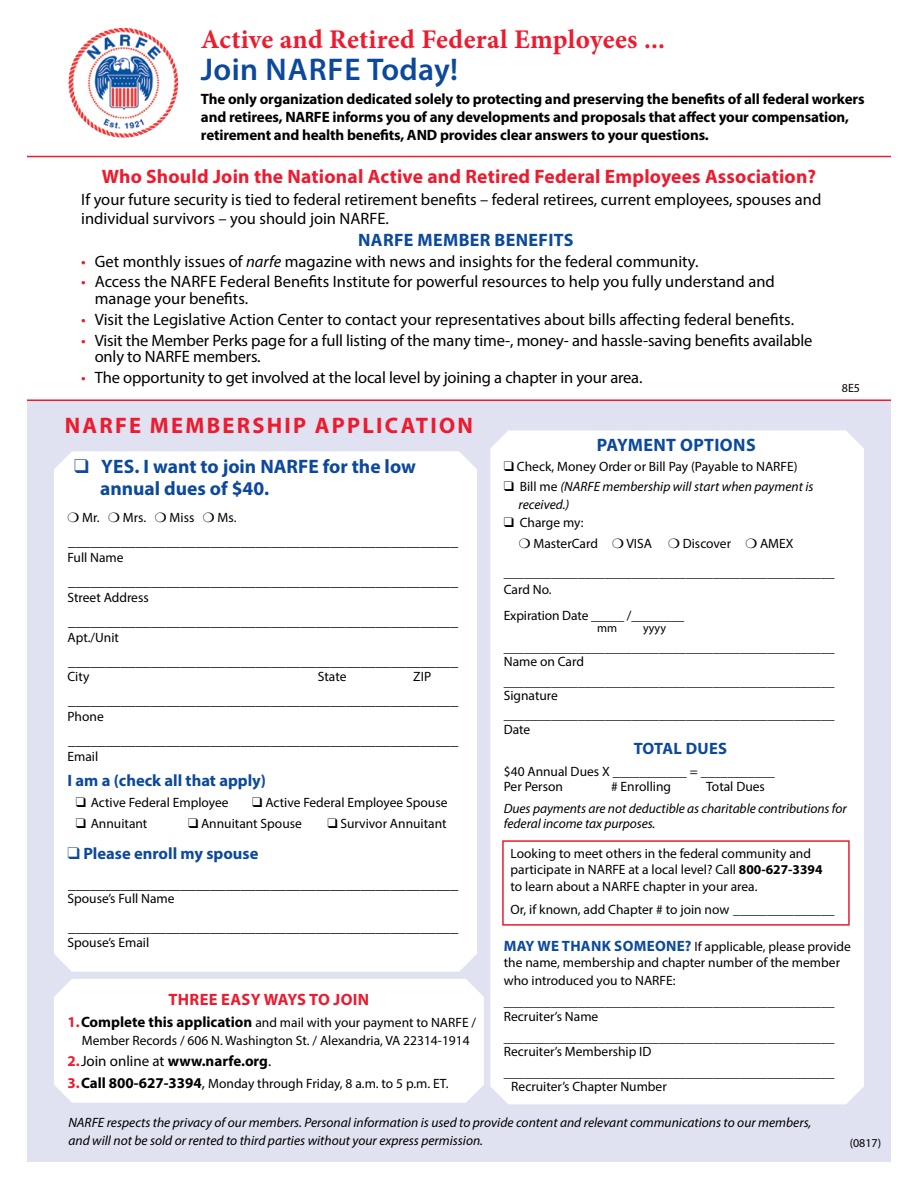
<style>
.page{position:relative;width:918px;height:1188px;background:#fff}
.page>*{position:absolute;margin:0;border:0;box-sizing:border-box;transform-origin:0 0}
.t1{font:600 31.5px "Myriad Pro";letter-spacing:.01em;color:#0c499c}
.t2{font:700 27px "Minion Pro";letter-spacing:.01em;color:#ed1b2f}
.t3{font:700 22.5px "Myriad Pro";letter-spacing:.1em;color:#ed1b2f}
.t4{font:700 19.5px "Myriad Pro";letter-spacing:.01em;color:#ed1b2f}
.t5{font:700 19.5px/22.5px "Myriad Pro";color:#0c499c}
.t6{font:700 18px "Myriad Pro";letter-spacing:.02em;color:#0c499c}
.t7{font:16.5px/16.5px "Myriad Pro";color:#000}
.t8{font:700 16.5px "Myriad Pro";color:#0c499c}
.t9{font:700 16.5px "Myriad Pro";letter-spacing:.02em;color:#ed1b2f}
.t10{font:700 16.5px "Myriad Pro";letter-spacing:.02em;color:#0c499c}
.t11{font:15px "Myriad Pro";color:#000}
.t12{font:700 15px/18px "Myriad Pro";letter-spacing:-.01em;color:#000}
.t13{font:13.5px/21px "Myriad Pro";color:#000}
.t14{font:italic 13.5px/18px "Myriad Pro";color:#000}
.t15{font:12px "Myriad Pro";color:#000}
.s1{color:#ed1b2f}
.s2{font-style:italic}
.s3{font-style:normal}
.s4{font-weight:700}
.s5{font-weight:700;font-size:15px;color:#0c499c}
.s6{font-weight:700;font-size:15px;color:#ed1b2f}
.s7{font-weight:700;font-size:15px}
.s8{font-weight:700;color:#ed1b2f}
.s9{font-size:15px}
</style>
<div class="page">
<img style="left:68px;top:28px;width:110px;height:110px;border-radius:55px">
<hr style="left:27px;top:156px;width:864px;height:1px;background:#ed1b2f">
<div style="left:27px;top:401px;width:864px;height:760px;background:#e0e1f1"></div>
<div style="left:54px;top:451px;width:423px;height:521px;background:#fff"></div>
<div style="left:490px;top:430px;width:374px;height:674px;background:#fff"></div>
<div style="left:54px;top:979px;width:430px;height:124px;background:#fff"></div>
<hr style="left:27px;top:399px;width:864px;height:2px;background:#ed1b2f">
<div style="left:503px;top:841px;width:346px;height:84px;background:#fff"></div>
<div style="left:502px;top:840px;width:348px;height:86px;border:2px solid #ed1b2f"></div>
<svg style="left:68px;top:513px;width:11px;height:10px"></svg>
<svg style="left:109px;top:513px;width:11px;height:10px"></svg>
<svg style="left:155px;top:513px;width:11px;height:10px"></svg>
<svg style="left:203px;top:513px;width:11px;height:10px"></svg>
<svg style="left:237px;top:807px;width:15px;height:1px"></svg>
<svg style="left:162px;top:828px;width:26px;height:1px"></svg>
<svg style="left:305px;top:828px;width:22px;height:1px"></svg>
<svg style="left:504px;top:538px;width:26px;height:11px"></svg>
<svg style="left:613px;top:538px;width:11px;height:10px"></svg>
<svg style="left:661px;top:538px;width:18px;height:11px"></svg>
<svg style="left:746px;top:538px;width:11px;height:10px"></svg>
<h2 class="t2" style="left:201px;top:21px;width:466px">Active and Retired Federal Employees ...</h2>
<h1 class="t1" style="left:201px;top:49px;width:259px">Join NARFE Today!</h1>
<p class="t12" style="left:201px;top:90px;width:665px">The only organization dedicated solely to protecting and preserving the benefits of all federal workers and retirees, NARFE informs you of any developments and proposals that affect your compensation, retirement and health benefits, AND provides clear answers to your questions.</p>
<h3 class="t4" style="left:102px;top:164px;width:716px">Who Should Join the National Active and Retired Federal Employees Association?</h3>
<p class="t7" style="left:81px;top:189px;width:742px;line-height:19.5px">If your future security is tied to federal retirement benefits – federal retirees, current employees, spouses and individual survivors – you should join NARFE.</p>
<h3 class="t6" style="left:358px;top:228px;width:217px">NARFE MEMBER BENEFITS</h3>
<p class="t7" style="left:81px;top:252px;width:619px"><span class="s1">•</span> Get monthly issues of <span class="s2">narfe</span> magazine with news and insights for the federal community.</p>
<p class="t7" style="left:95px;top:273px;width:682px;text-indent:-14px"><span class="s1">•</span> Access the NARFE Federal Benefits Institute for powerful resources to help you fully understand and manage your benefits.</p>
<p class="t7" style="left:81px;top:311px;width:714px"><span class="s1">•</span> Visit the Legislative Action Center to contact your representatives about bills affecting federal benefits.</p>
<p class="t7" style="left:95px;top:331px;width:719px;text-indent:-13px"><span class="s1">•</span> Visit the Member Perks page for a full listing of the many time-, money- and hassle-saving benefits available only to NARFE members.</p>
<p class="t7" style="left:81px;top:369px;width:563px"><span class="s1">•</span> The opportunity to get involved at the local level by joining a chapter in your area.</p>
<h3 class="t3" style="left:65px;top:411px;width:410px">NARFE MEMBERSHIP APPLICATION</h3>
<p class="t15" style="left:842px;top:380px;width:20px">8E5</p>
<p class="t15" style="left:839px;top:382px;width:22px">1Q6</p>
<h3 class="t6" style="left:597px;top:433px;width:160px">PAYMENT OPTIONS</h3>
<p class="t13" style="left:504px;top:456px;width:295px">❑ Check, Money Order or Bill Pay (Payable to NARFE)</p>
<p class="t14" style="left:519px;top:477px;width:296px;text-indent:-15px">❑ <span class="s3">Bill me</span> (NARFE membership will start when payment is received.)</p>
<p class="t13" style="left:533px;top:512px;width:66px;text-indent:-30px">❑ Charge my:<br>MasterCard</p>
<h3 class="t5" style="left:100px;top:454px;width:317px;text-indent:-26px">❑ YES. I want to join NARFE for the low annual dues of $40.</h3>
<p class="t13" style="left:82px;top:507px;width:19px">Mr.</p>
<p class="t13" style="left:123px;top:507px;width:25px">Mrs.</p>
<p class="t13" style="left:170px;top:507px;width:26px">Miss</p>
<p class="t13" style="left:218px;top:507px;width:20px">Ms.</p>
<p class="t11" style="left:68px;top:532px;width:391px">____________________________________________________</p>
<p class="t13" style="left:68px;top:547px;width:58px">Full Name</p>
<p class="t11" style="left:68px;top:572px;width:391px">____________________________________________________</p>
<p class="t13" style="left:68px;top:587px;width:83px">Street Address</p>
<p class="t11" style="left:68px;top:612px;width:391px">____________________________________________________</p>
<p class="t13" style="left:68px;top:626px;width:53px">Apt./Unit</p>
<p class="t11" style="left:68px;top:651px;width:391px">____________________________________________________</p>
<p class="t13" style="left:68px;top:666px;width:23px">City</p>
<p class="t13" style="left:318px;top:666px;width:30px">State</p>
<p class="t13" style="left:413px;top:666px;width:19px">ZIP</p>
<p class="t11" style="left:68px;top:691px;width:391px">____________________________________________________</p>
<p class="t13" style="left:68px;top:706px;width:38px">Phone</p>
<p class="t11" style="left:68px;top:731px;width:391px">____________________________________________________</p>
<p class="t13" style="left:68px;top:746px;width:32px">Email</p>
<p class="t8" style="left:68px;top:769px;width:200px">I am a (check all that apply)</p>
<p class="t13" style="left:76px;top:791px;width:154px">❑ Active Federal Employee</p>
<p class="t13" style="left:252px;top:791px;width:197px">❑ Active Federal Employee Spouse</p>
<p class="t13" style="left:76px;top:812px;width:73px">❑ Annuitant</p>
<p class="t13" style="left:188px;top:812px;width:115px">❑ Annuitant Spouse</p>
<p class="t13" style="left:327px;top:812px;width:121px">❑ Survivor Annuitant</p>
<p class="t8" style="left:68px;top:843px;width:192px">❑ Please enroll my spouse</p>
<p class="t11" style="left:68px;top:874px;width:391px">____________________________________________________</p>
<p class="t13" style="left:68px;top:888px;width:109px">Spouse’s Full Name</p>
<p class="t11" style="left:68px;top:918px;width:391px">____________________________________________________</p>
<p class="t13" style="left:68px;top:932px;width:83px">Spouse’s Email</p>
<p class="t13" style="left:626px;top:533px;width:27px">VISA</p>
<p class="t13" style="left:683px;top:533px;width:50px">Discover</p>
<p class="t13" style="left:504px;top:529px;width:332px;line-height:28.5px;text-indent:256px">AMEX _________________________________________________</p>
<p class="t13" style="left:504px;top:577px;width:182px;line-height:25.5px">Card No.<br>Expiration Date _____ /________</p>
<p class="t15" style="left:597px;top:621px;width:22px">mm</p>
<p class="t15" style="left:643px;top:621px;width:25px">yyyy</p>
<p class="t13" style="left:504px;top:640px;width:332px;line-height:14.4px">_________________________________________________<br>Name on Card</p>
<p class="t13" style="left:504px;top:674px;width:332px;line-height:14.4px">_________________________________________________<br>Signature</p>
<p class="t13" style="left:504px;top:708px;width:332px;line-height:14.4px">_________________________________________________<br>Date</p>
<p class="t10" style="left:634px;top:738px;width:95px">TOTAL DUES</p>
<p class="t13" style="left:504px;top:764px;width:273px;line-height:15px">$40 Annual Dues X ___________ = ___________<br>Per Person</p>
<p class="t13" style="left:611px;top:776px;width:61px"># Enrolling</p>
<p class="t13" style="left:706px;top:776px;width:60px">Total Dues</p>
<p class="t14" style="left:504px;top:801px;width:345px;line-height:15px">Dues payments are not deductible as charitable contributions for federal income tax purposes.</p>
<p class="t13" style="left:511px;top:845px;width:313px;line-height:16.5px">Looking to meet others in the federal community and participate in NARFE at a local level? Call <span class="s4">800-627-3394 </span>to learn about a NARFE chapter in your area.</p>
<p class="t13" style="left:511px;top:899px;width:325px">Or, if known, add Chapter # to join now _______________</p>
<p class="t13" style="left:504px;top:938px;width:349px;line-height:16.5px"><span class="s5">MAY WE THANK SOMEONE?</span> If applicable, please provide the name, membership and chapter number of the member</p>
<p class="t13" style="left:504px;top:970px;width:332px">who introduced you to NARFE: _________________________________________________</p>
<p class="t13" style="left:504px;top:1005px;width:332px">Recruiter’s Name _________________________________________________</p>
<p class="t13" style="left:504px;top:1041px;width:332px">Recruiter’s Membership ID _________________________________________________</p>
<p class="t13" style="left:511px;top:1076px;width:157px">Recruiter’s Chapter Number</p>
<p class="t9" style="left:169px;top:989px;width:202px">THREE EASY WAYS TO JOIN</p>
<p class="t13" style="left:68px;top:1013px;width:410px;line-height:18px;text-align:center"><span class="s6">1.</span><span class="s7">Complete this application</span> and mail with your payment to NARFE /<br>Member Records / 606 N. Washington St. / Alexandria, VA 22314-1914</p>
<p class="t11" style="left:68px;top:1052px;width:205px"><span class="s8">2.</span>Join online at <span class="s4">www.narfe.org</span>.</p>
<p class="t13" style="left:68px;top:1073px;width:383px"><span class="s6">3.</span><span class="s7">Call 800-627-3394</span><span class="s9">,</span> Monday through Friday, 8 a.m. to 5 p.m. ET.</p>
<p class="t14" style="left:68px;top:1114px;width:745px">NARFE respects the privacy of our members. Personal information is used to provide content and relevant communications to our members, and will not be sold or rented to third parties without your express permission.</p>
<p class="t15" style="left:850px;top:1136px;width:33px">(0817)</p>
</div>
